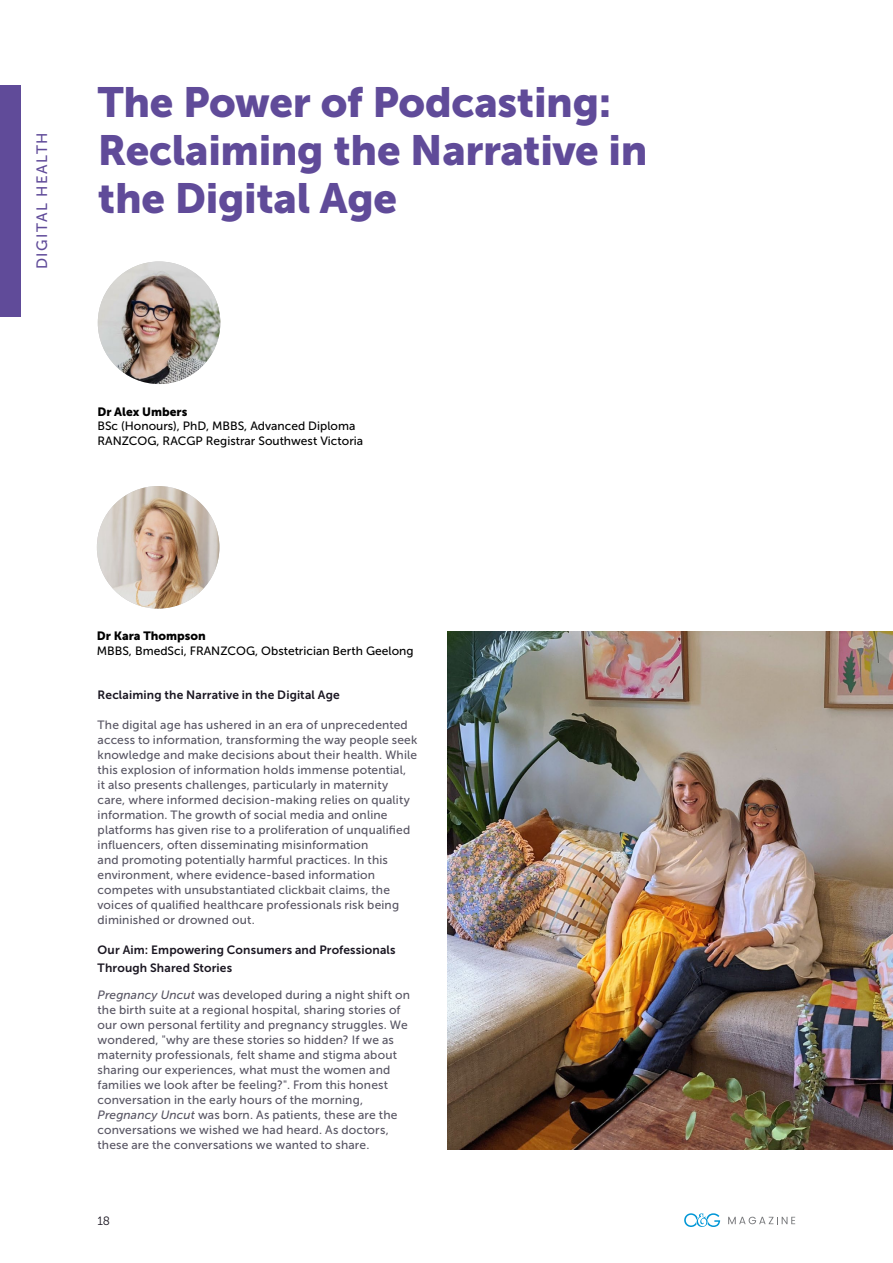
<style>
.page{position:relative;width:893px;height:1263px;background:#fff}
.page>*{position:absolute;margin:0;border:0;box-sizing:border-box;transform-origin:0 0}
.t1{font:42px/48px "Museo Sans 900";letter-spacing:-.01em;color:#604b99}
.t2{font:15px "Museo Sans 500";letter-spacing:.1em;color:#604b99}
.t3{font:12px/15px "Museo Sans 500";letter-spacing:.015em;color:#585563}
.t4{font:12px/14.4px "Museo Sans 500";color:#000}
.t5{font:12px/18px "Museo Sans 700";letter-spacing:.01em;color:#1a1621}
.t6{font:12px "Museo Sans 900";color:#000}
.t7{font:12px "Museo Sans 300";color:#1a1621}
.s1{font-style:italic}
</style>
<div class="page">
<div style="left:0;top:85px;width:21px;height:232px;background:#604b99"></div>
<svg style="left:728px;top:1217px;width:67px;height:7px"></svg>
<svg style="left:684px;top:1213px;width:36px;height:14px"></svg>
<img style="left:97px;top:486px;width:122px;height:123px;border-radius:61px">
<img style="left:98px;top:261px;width:122px;height:123px;border-radius:61px">
<img style="left:447px;top:631px;width:446px;height:518px">
<p class="t2" style="left:34px;top:269px;width:138px;rotate:-90deg">DIGITAL HEALTH</p>
<h1 class="t1" style="left:98px;top:78px;width:551px">The Power of Podcasting:<br>Reclaiming the Narrative in the Digital Age</h1>
<p class="t6" style="left:97px;top:405px;width:92px">Dr Alex Umbers</p>
<p class="t4" style="left:97px;top:419px;width:267px">BSc (Honours), PhD, MBBS, Advanced Diploma<br>RANZCOG, RACGP Registrar Southwest Victoria</p>
<p class="t6" style="left:97px;top:629px;width:110px">Dr Kara Thompson</p>
<p class="t4" style="left:97px;top:643px;width:318px">MBBS, BmedSci, FRANZCOG, Obstetrician Berth Geelong</p>
<p class="t5" style="left:98px;top:686px;width:244px">Reclaiming the Narrative in the Digital Age</p>
<p class="t3" style="left:98px;top:717px;width:321px">The digital age has ushered in an era of unprecedented access to information, transforming the way people seek knowledge and make decisions about their health. While this explosion of information holds immense potential,<br>it also presents challenges, particularly in maternity care, where informed decision-making relies on quality information. The growth of social media and online platforms has given rise to a proliferation of unqualified influencers, often disseminating misinformation<br>and promoting potentially harmful practices. In this environment, where evidence-based information competes with unsubstantiated clickbait claims, the voices of qualified healthcare professionals risk being diminished or drowned out.</p>
<p class="t5" style="left:98px;top:941px;width:300px">Our Aim: Empowering Consumers and Professionals<br>Through Shared Stories</p>
<p class="t3" style="left:98px;top:987px;width:314px"><span class="s1">Pregnancy Uncut</span> was developed during a night shift on the birth suite at a regional hospital, sharing stories of our own personal fertility and pregnancy struggles. We wondered, "why are these stories so hidden? If we as maternity professionals, felt shame and stigma about sharing our experiences, what must the women and families we look after be feeling?". From this honest conversation in the early hours of the morning, <span class="s1">Pregnancy Uncut</span> was born. As patients, these are the conversations we wished we had heard. As doctors, these are the conversations we wanted to share.</p>
<p class="t7" style="left:97px;top:1214px;width:14px">18</p>
</div>
